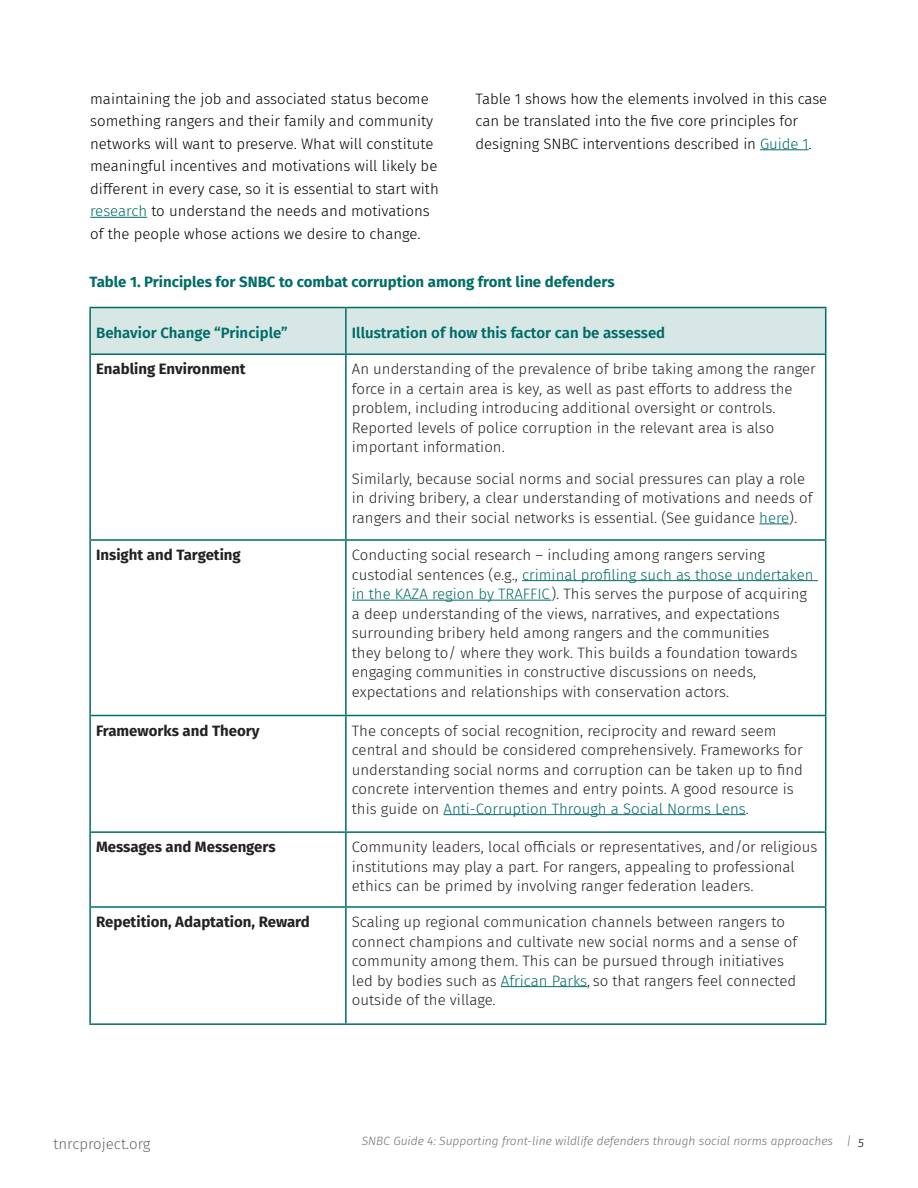
<style>
.page{position:relative;width:918px;height:1188px;background:#fff}
.page>*{position:absolute;margin:0;border:0;box-sizing:border-box;transform-origin:0 0}
.t1{font:300 15px/19.5px "Fira Sans";color:#222}
.t2{font:300 15px/22.5px "Fira Sans";color:#000}
.t3{font:700 15px "Fira Sans";color:#222}
.t4{font:700 15px "Fira Sans";color:#006c67}
.t5{font:600 15px "Fira Sans";color:#006c67}
.t6{font:italic 300 12px "Fira Sans";color:#6d6e71}
.s1{color:#006c67}
.s2{color:#000}
</style>
<div class="page">
<hr style="left:90px;top:217px;width:57px;height:1px;background:#006c67">
<hr style="left:760px;top:149px;width:49px;height:1px;background:#006c67">
<div style="left:91px;top:308px;width:734px;height:45px;background:#d7e7e6"></div>
<hr style="left:89px;top:307px;width:257px;height:1px;background:#006c67">
<hr style="left:89px;top:308px;width:2px;height:45px;background:#006c67">
<hr style="left:346px;top:307px;width:480px;height:1px;background:#006c67">
<hr style="left:345px;top:308px;width:2px;height:45px;background:#006c67">
<hr style="left:825px;top:308px;width:1px;height:45px;background:#006c67">
<hr style="left:89px;top:353px;width:257px;height:2px;background:#006c67">
<hr style="left:89px;top:355px;width:2px;height:184px;background:#006c67">
<hr style="left:346px;top:353px;width:480px;height:2px;background:#006c67">
<hr style="left:345px;top:355px;width:2px;height:184px;background:#006c67">
<hr style="left:825px;top:355px;width:1px;height:184px;background:#006c67">
<hr style="left:89px;top:539px;width:257px;height:2px;background:#006c67">
<hr style="left:89px;top:541px;width:2px;height:174px;background:#006c67">
<hr style="left:346px;top:539px;width:480px;height:2px;background:#006c67">
<hr style="left:345px;top:541px;width:2px;height:174px;background:#006c67">
<hr style="left:825px;top:541px;width:1px;height:174px;background:#006c67">
<hr style="left:89px;top:715px;width:257px;height:1px;background:#006c67">
<hr style="left:89px;top:716px;width:2px;height:115px;background:#006c67">
<hr style="left:346px;top:715px;width:480px;height:1px;background:#006c67">
<hr style="left:345px;top:716px;width:2px;height:115px;background:#006c67">
<hr style="left:825px;top:716px;width:1px;height:115px;background:#006c67">
<hr style="left:89px;top:831px;width:257px;height:2px;background:#006c67">
<hr style="left:89px;top:833px;width:2px;height:73px;background:#006c67">
<hr style="left:346px;top:831px;width:480px;height:2px;background:#006c67">
<hr style="left:345px;top:833px;width:2px;height:73px;background:#006c67">
<hr style="left:825px;top:833px;width:1px;height:73px;background:#006c67">
<hr style="left:89px;top:906px;width:257px;height:2px;background:#006c67">
<hr style="left:89px;top:908px;width:2px;height:115px;background:#006c67">
<hr style="left:346px;top:906px;width:480px;height:2px;background:#006c67">
<hr style="left:345px;top:908px;width:2px;height:115px;background:#006c67">
<hr style="left:825px;top:908px;width:1px;height:115px;background:#006c67">
<hr style="left:89px;top:1023px;width:257px;height:2px;background:#006c67">
<hr style="left:346px;top:1023px;width:480px;height:2px;background:#006c67">
<hr style="left:759px;top:524px;width:30px;height:1px;background:#006c67">
<hr style="left:522px;top:580px;width:296px;height:1px;background:#006c67">
<hr style="left:352px;top:600px;width:199px;height:1px;background:#006c67">
<hr style="left:444px;top:814px;width:302px;height:1px;background:#006c67">
<hr style="left:501px;top:986px;width:86px;height:1px;background:#006c67">
<p class="t2" style="left:90px;top:87px;width:350px">maintaining the job and associated status become something rangers and their family and community networks will want to preserve. What will constitute meaningful incentives and motivations will likely be different in every case, so it is essential to start with <span class="s1">research</span> to understand the needs and motivations of the people whose actions we desire to change.</p>
<p class="t2" style="left:476px;top:87px;width:353px">Table 1 shows how the elements involved in this case can be translated into the five core principles for designing SNBC interventions described in <span class="s1">Guide 1</span>.</p>
<p class="t4" style="left:89px;top:269px;width:527px">Table 1. Principles for SNBC to combat corruption among front line defenders</p>
<p class="t5" style="left:96px;top:320px;width:193px">Behavior Change “Principle”</p>
<p class="t5" style="left:352px;top:320px;width:315px">Illustration of how this factor can be assessed</p>
<p class="t3" style="left:96px;top:356px;width:151px">Enabling Environment</p>
<p class="t1" style="left:352px;top:359px;width:466px">An understanding of the prevalence of bribe taking among the ranger force in a certain area is key, as well as past efforts to address the problem, including introducing additional oversight or controls.<br>Reported levels of police corruption in the relevant area is also important information.</p>
<p class="t1" style="left:352px;top:469px;width:462px">Similarly, because social norms and social pressures can play a role in driving bribery, a clear understanding of motivations and needs of rangers and their social networks is essential. (See guidance <span class="s1">here</span>).</p>
<p class="t3" style="left:96px;top:542px;width:146px">Insight and Targeting</p>
<p class="t1" style="left:352px;top:545px;width:463px">Conducting social research – including among rangers serving custodial sentences (e.g., <span class="s1">criminal profiling such as those undertaken in the KAZA region by TRAFFIC</span>). This serves the purpose of acquiring a deep understanding of the views, narratives, and expectations surrounding bribery held among rangers and the communities<br>they belong to/ where they work. This builds a foundation towards engaging communities in constructive discussions on needs, expectations and relationships with conservation actors.</p>
<p class="t3" style="left:96px;top:718px;width:165px">Frameworks and Theory</p>
<p class="t1" style="left:352px;top:720px;width:453px">The concepts of social recognition, reciprocity and reward seem central and should be considered comprehensively. Frameworks for understanding social norms and corruption can be taken up to find concrete intervention themes and entry points. A good resource is this guide on <span class="s1">Anti-Corruption Through a Social Norms Lens</span>.</p>
<p class="t3" style="left:96px;top:834px;width:181px">Messages and Messengers</p>
<p class="t1" style="left:352px;top:837px;width:467px">Community leaders, local officials or representatives, and/or religious institutions may play a part. For rangers, appealing to professional ethics can be primed by involving ranger federation leaders.</p>
<p class="t3" style="left:96px;top:909px;width:215px">Repetition, Adaptation, Reward</p>
<p class="t1" style="left:352px;top:912px;width:447px">Scaling up regional communication channels between rangers to connect champions and cultivate new social norms and a sense of community among them. This can be pursued through initiatives led by bodies such as <span class="s1">African Parks</span>, so that rangers feel connected outside of the village.</p>
<p class="t2" style="left:53px;top:1132px;width:99px">tnrcproject.org</p>
<p class="t6" style="left:362px;top:1133px;width:504px">SNBC Guide 4: Supporting front-line wildlife defenders through social norms approaches | <span class="s2">5</span></p>
</div>
